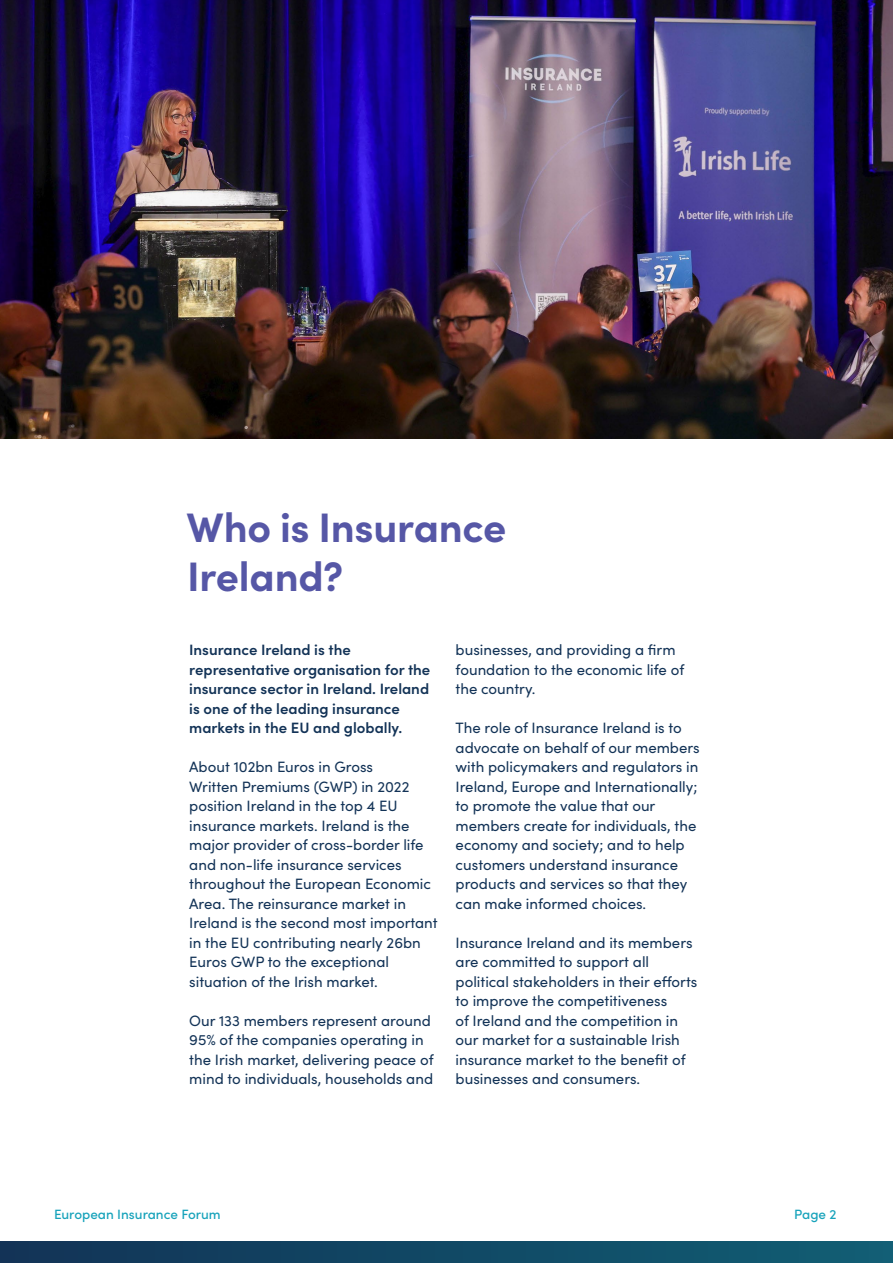
<style>
.page{position:relative;width:893px;height:1263px;background:#fff}
.page>*{position:absolute;margin:0;border:0;box-sizing:border-box;transform-origin:0 0}
.t1{font:700 41.25px/49.5px "Sofia Pro";letter-spacing:-.005em;color:#5657a6}
.t2{font:15px/19.5px "Sofia Pro";color:#133357}
.t3{font:600 15px/19.5px "Sofia Pro";color:#133357}
.t4{font:500 13.5px "Sofia Pro";color:#18a3bb}
</style>
<div class="page">
<div style="left:0;top:1242px;width:893px;height:21px;background:linear-gradient(to right,#123356,#115e74)"></div>
<img style="left:0;top:0;width:893px;height:438px">
<h1 class="t1" style="left:186px;top:499px;width:321px">Who is Insurance<br>Ireland?</h1>
<p class="t3" style="left:189px;top:639px;width:243px">Insurance Ireland is the representative organisation for the insurance sector in Ireland. Ireland is one of the leading insurance markets in the EU and globally.</p>
<p class="t2" style="left:189px;top:756px;width:250px">About 102bn Euros in Gross<br>Written Premiums (GWP) in 2022 position Ireland in the top 4 EU insurance markets. Ireland is the major provider of cross-border life and non-life insurance services throughout the European Economic<br>Area. The reinsurance market in<br>Ireland is the second most important in the EU contributing nearly 26bn<br>Euros GWP to the exceptional situation of the Irish market.</p>
<p class="t2" style="left:189px;top:1010px;width:246px">Our 133 members represent around 95% of the companies operating in the Irish market, delivering peace of mind to individuals, households and</p>
<p class="t2" style="left:456px;top:639px;width:230px">businesses, and providing a firm foundation to the economic life of the country.</p>
<p class="t2" style="left:456px;top:717px;width:246px">The role of Insurance Ireland is to advocate on behalf of our members with policymakers and regulators in Ireland, Europe and Internationally; to promote the value that our members create for individuals, the economy and society; and to help customers understand insurance products and services so that they can make informed choices.</p>
<p class="t2" style="left:456px;top:932px;width:243px">Insurance Ireland and its members are committed to support all political stakeholders in their efforts to improve the competitiveness<br>of Ireland and the competition in our market for a sustainable Irish insurance market to the benefit of businesses and consumers.</p>
<p class="t4" style="left:54px;top:1205px;width:168px">European Insurance Forum</p>
<p class="t4" style="left:794px;top:1204px;width:44px">Page 2</p>
</div>
